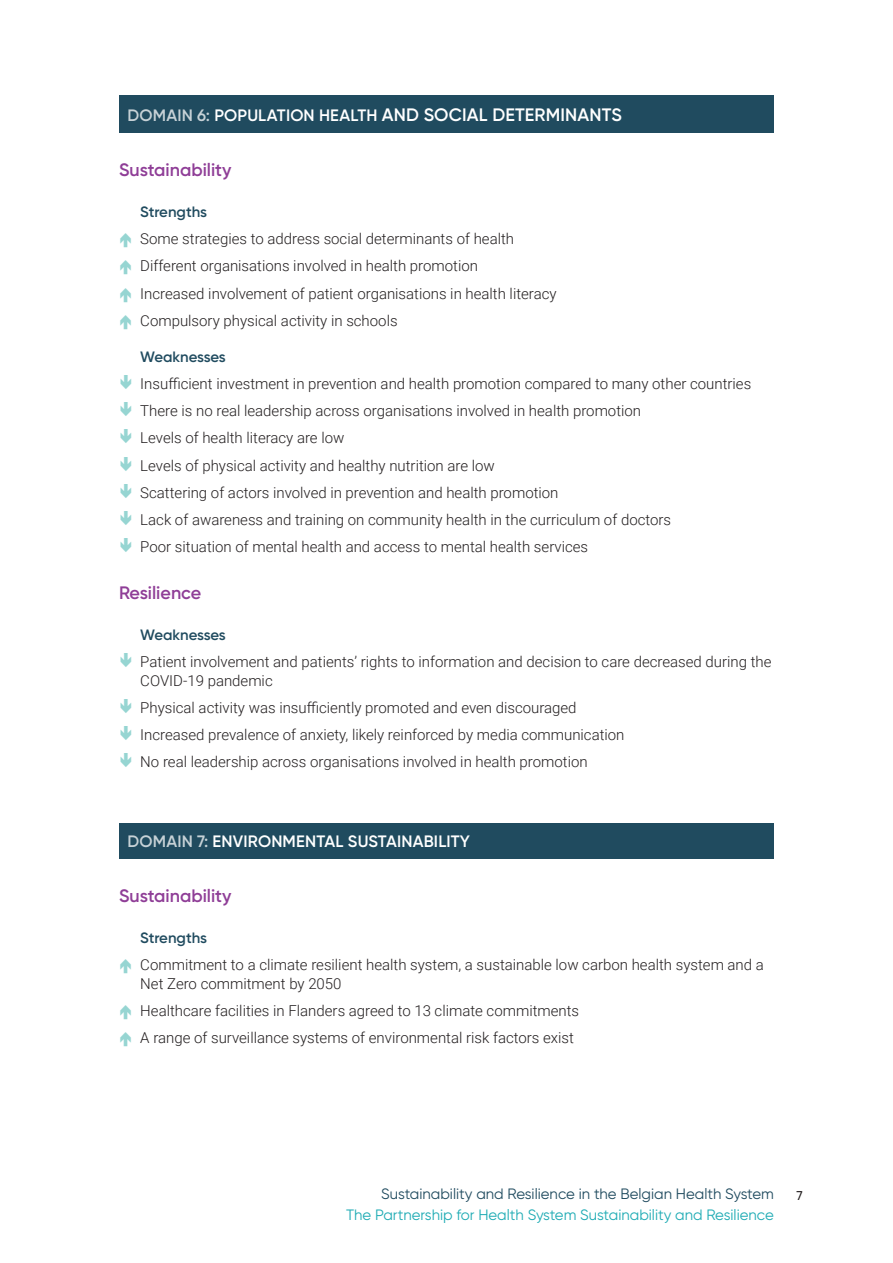
<style>
.page{position:relative;width:893px;height:1263px;background:#fff}
.page>*{position:absolute;margin:0;border:0;box-sizing:border-box;transform-origin:0 0}
.t1{font:600 18px "Gilroy";letter-spacing:.01em;color:#fff}
.t2{font:600 18px "Gilroy";color:#8f3e97}
.t3{font:600 16.5px "Gilroy";letter-spacing:.01em;color:#fff}
.t4{font:300 15px/18.8px "Roboto";color:#231f20}
.t5{font:15px "Gilroy";color:#1eabb4}
.t6{font:15px "Gilroy";color:#204b5f}
.t7{font:600 15px "Gilroy";color:#204b5f}
.t8{font:500 12.75px "Gilroy";color:#231f20}
.s1{font-size:16.5px;color:rgb(255 255 255/.75)}
.s2{font-size:16.5px}
.s3{color:rgb(255 255 255/.75)}
</style>
<div class="page">
<div style="left:119px;top:96px;width:655px;height:37px;background:#204b5f"></div>
<div style="left:119px;top:823px;width:655px;height:36px;background:#204b5f"></div>
<p class="t1" style="left:128px;top:108px;width:496px"><span class="s1">DOMAIN 6:</span> <span class="s2">POPULATION HEALTH</span> AND SOCIAL DETERMINANTS</p>
<p class="t2" style="left:119px;top:164px;width:114px">Sustainability</p>
<p class="t7" style="left:140px;top:206px;width:68px">Strengths</p>
<p class="t4" style="left:140px;top:230px;width:375px">Some strategies to address social determinants of health</p>
<p class="t4" style="left:140px;top:257px;width:339px">Different organisations involved in health promotion</p>
<p class="t4" style="left:140px;top:284px;width:418px">Increased involvement of patient organisations in health literacy</p>
<p class="t4" style="left:140px;top:311px;width:259px">Compulsory physical activity in schools</p>
<p class="t7" style="left:140px;top:351px;width:87px">Weaknesses</p>
<p class="t4" style="left:140px;top:374px;width:612px">Insufficient investment in prevention and health promotion compared to many other countries</p>
<p class="t4" style="left:140px;top:402px;width:502px">There is no real leadership across organisations involved in health promotion</p>
<p class="t4" style="left:140px;top:429px;width:206px">Levels of health literacy are low</p>
<p class="t4" style="left:140px;top:456px;width:356px">Levels of physical activity and healthy nutrition are low</p>
<p class="t4" style="left:140px;top:483px;width:420px">Scattering of actors involved in prevention and health promotion</p>
<p class="t4" style="left:140px;top:511px;width:532px">Lack of awareness and training on community health in the curriculum of doctors</p>
<p class="t4" style="left:140px;top:538px;width:449px">Poor situation of mental health and access to mental health services</p>
<p class="t2" style="left:119px;top:586px;width:84px">Resilience</p>
<p class="t7" style="left:140px;top:629px;width:87px">Weaknesses</p>
<p class="t4" style="left:140px;top:652px;width:633px">Patient involvement and patients’ rights to information and decision to care decreased during the<br>COVID-19 pandemic</p>
<p class="t4" style="left:140px;top:698px;width:438px">Physical activity was insufficiently promoted and even discouraged</p>
<p class="t4" style="left:140px;top:725px;width:486px">Increased prevalence of anxiety, likely reinforced by media communication</p>
<p class="t4" style="left:140px;top:753px;width:449px">No real leadership across organisations involved in health promotion</p>
<p class="t3" style="left:128px;top:836px;width:344px"><span class="s3">DOMAIN 7:</span> ENVIRONMENTAL SUSTAINABILITY</p>
<p class="t2" style="left:119px;top:890px;width:114px">Sustainability</p>
<p class="t7" style="left:140px;top:932px;width:68px">Strengths</p>
<p class="t4" style="left:140px;top:955px;width:625px">Commitment to a climate resilient health system, a sustainable low carbon health system and a<br>Net Zero commitment by 2050</p>
<p class="t4" style="left:140px;top:1001px;width:440px">Healthcare facilities in Flanders agreed to 13 climate commitments</p>
<p class="t4" style="left:140px;top:1029px;width:435px">A range of surveillance systems of environmental risk factors exist</p>
<p class="t6" style="left:381px;top:1189px;width:394px">Sustainability and Resilience in the Belgian Health System</p>
<p class="t8" style="left:796px;top:1190px;width:8px">7</p>
<p class="t5" style="left:346px;top:1209px;width:429px">The Partnership for Health System Sustainability and Resilience</p>
</div>
